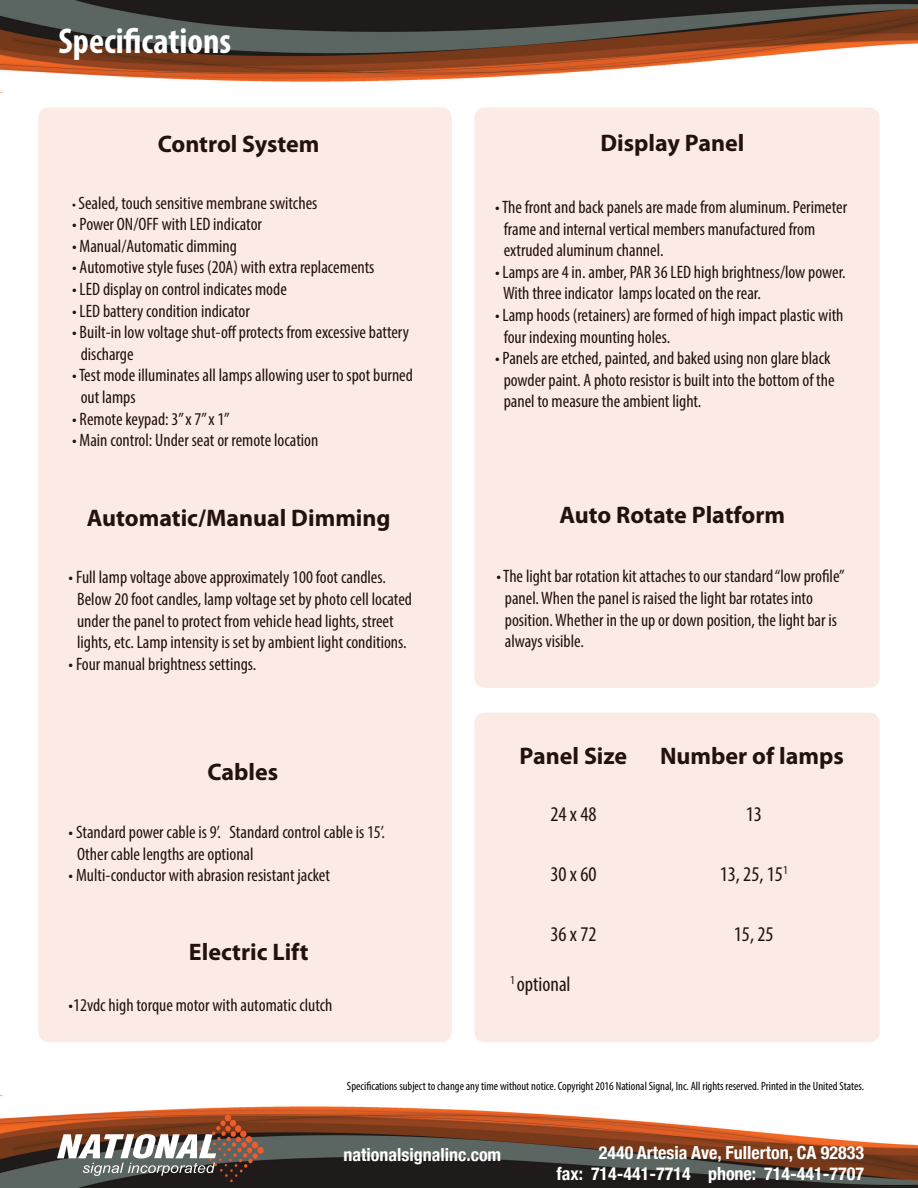
<style>
.page{position:relative;width:918px;height:1188px;background:#fff}
.page>*{position:absolute;margin:0;border:0;box-sizing:border-box;transform-origin:0 0}
.t1{font:700 condensed 36px "Myriad Pro";color:#fff}
.t2{font:700 24px "Myriad Pro";color:#000}
.t3{font:condensed 21px "Myriad Pro";color:#000}
.t4{font:condensed 18px/21.6px "Myriad Pro";color:#000}
.t5{font:700 condensed 18px/21.6px "Helvetica Neue";color:#fff;text-align:right}
.t6{font:condensed 12px "Myriad Pro";color:#000}
.s1{font-size:15px}
</style>
<div class="page">
<img style="left:0;top:0;width:918px;height:93px">
<img style="left:0;top:1106px;width:918px;height:82px">
<div style="left:257px;top:1147px;width:7px;height:7px;background:#f15b29;border-radius:50%"></div>
<div style="left:225px;top:1114px;width:6px;height:7px;background:#f15b29;border-radius:50%"></div>
<svg style="left:57px;top:1120px;width:201px;height:62px"></svg>
<div style="left:38px;top:108px;width:414px;height:934px;background:#fbebe4;border-radius:10px"></div>
<div style="left:474px;top:108px;width:406px;height:580px;background:#fbebe4;border-radius:10px"></div>
<div style="left:474px;top:713px;width:406px;height:329px;background:#fbebe4;border-radius:10px"></div>
<h1 class="t1" style="left:58px;top:18px;width:174px">Specifications</h1>
<h2 class="t2" style="left:158px;top:128px;width:163px">Control System</h2>
<h2 class="t2" style="left:600px;top:128px;width:146px">Display Panel</h2>
<p class="t4" style="left:72px;top:192px;width:247px"><span class="s1">•</span> Sealed, touch sensitive membrane switches</p>
<p class="t4" style="left:72px;top:213px;width:191px">• Power ON/OFF with LED indicator</p>
<p class="t4" style="left:72px;top:235px;width:166px">• Manual/Automatic dimming</p>
<p class="t4" style="left:72px;top:257px;width:304px">• Automotive style fuses (20A) with extra replacements</p>
<p class="t4" style="left:72px;top:278px;width:216px">• LED display on control indicates mode</p>
<p class="t4" style="left:72px;top:300px;width:179px">• LED battery condition indicator</p>
<p class="t4" style="left:81px;top:321px;width:330px;text-indent:-8px">• Built-in low voltage shut-off protects from excessive battery discharge</p>
<p class="t4" style="left:81px;top:365px;width:334px;text-indent:-8px">• Test mode illuminates all lamps allowing user to spot burned out lamps</p>
<p class="t4" style="left:72px;top:408px;width:159px">• Remote keypad: 3” x 7” x 1”</p>
<p class="t4" style="left:72px;top:429px;width:248px">• Main control: Under seat or remote location</p>
<p class="t4" style="left:504px;top:196px;width:345px;text-indent:-8px">• The front and back panels are made from aluminum. Perimeter frame and internal vertical members manufactured from extruded aluminum channel.</p>
<p class="t4" style="left:503px;top:261px;width:344px;text-indent:-8px">• Lamps are 4 in. amber, PAR 36 LED high brightness/low power.<br>With three indicator lamps located on the rear.</p>
<p class="t4" style="left:504px;top:304px;width:341px;text-indent:-8px">• Lamp hoods (retainers) are formed of high impact plastic with four indexing mounting holes.</p>
<p class="t4" style="left:504px;top:347px;width:333px;text-indent:-8px">• Panels are etched, painted, and baked using non glare black powder paint. A photo resistor is built into the bottom of the panel to measure the ambient light.</p>
<h2 class="t2" style="left:87px;top:502px;width:305px">Automatic/Manual Dimming</h2>
<h2 class="t2" style="left:559px;top:499px;width:227px">Auto Rotate Platform</h2>
<p class="t4" style="left:77px;top:566px;width:337px;text-indent:-8px">• Full lamp voltage above approximately 100 foot candles.<br>Below 20 foot candles, lamp voltage set by photo cell located under the panel to protect from vehicle head lights, street lights, etc. Lamp intensity is set by ambient light conditions.</p>
<p class="t4" style="left:69px;top:653px;width:189px">• Four manual brightness settings.</p>
<h2 class="t2" style="left:207px;top:756px;width:72px">Cables</h2>
<p class="t4" style="left:77px;top:821px;width:309px;text-indent:-8px">• Standard power cable is 9’. Standard control cable is 15’.<br>Other cable lengths are optional</p>
<p class="t4" style="left:69px;top:864px;width:263px">• Multi-conductor with abrasion resistant jacket</p>
<h2 class="t2" style="left:189px;top:936px;width:121px">Electric Lift</h2>
<p class="t4" style="left:69px;top:994px;width:265px">•12vdc high torque motor with automatic clutch</p>
<p class="t4" style="left:505px;top:565px;width:341px;text-indent:-8px">• The light bar rotation kit attaches to our standard “low profile” panel. When the panel is raised the light bar rotates into position. Whether in the up or down position, the light bar is always visible.</p>
<h2 class="t2" style="left:520px;top:740px;width:109px">Panel Size</h2>
<h2 class="t2" style="left:660px;top:740px;width:185px">Number of lamps</h2>
<p class="t3" style="left:550px;top:802px;width:48px">24 x 48</p>
<p class="t3" style="left:746px;top:802px;width:18px">13</p>
<p class="t3" style="left:550px;top:862px;width:48px">30 x 60</p>
<p class="t3" style="left:720px;top:862px;width:69px">13, 25, 15<sup>1</sup></p>
<p class="t3" style="left:550px;top:921px;width:48px">36 x 72</p>
<p class="t3" style="left:510px;top:972px;width:62px"><sup>1</sup> optional</p>
<p class="t3" style="left:734px;top:921px;width:41px">15, 25</p>
<p class="t6" style="left:347px;top:1079px;width:519px">Specifications subject to change any time without notice. Copyright 2016 National Signal, Inc. All rights reserved. Printed in the United States.</p>
<p class="t5" style="left:344px;top:1142px;width:159px">nationalsignalinc.com</p>
<p class="t5" style="left:556px;top:1140px;width:309px">2440 Artesia Ave, Fullerton, CA 92833<br>fax: 714-441-7714 phone: 714-441-7707</p>
</div>
